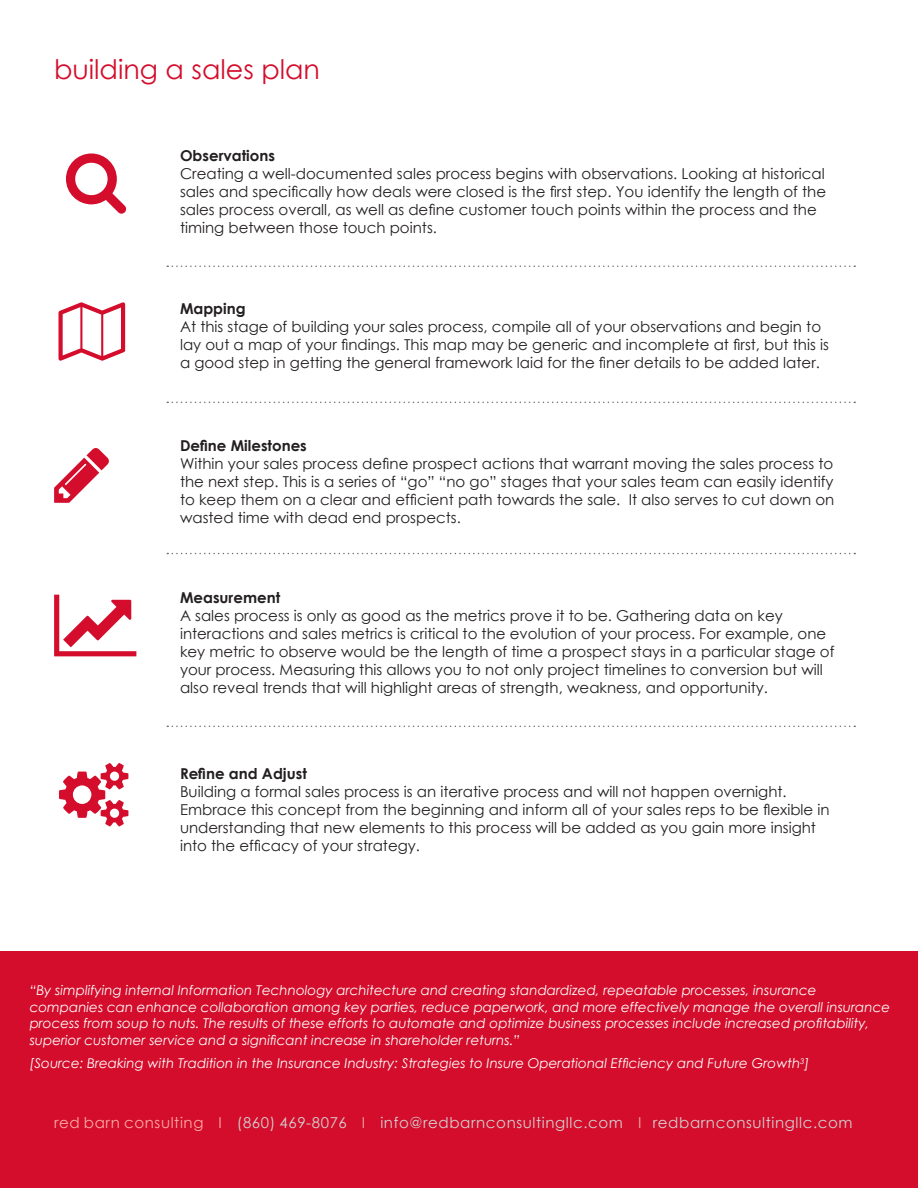
<style>
.page{position:relative;width:918px;height:1188px;background:#fff}
.page>*{position:absolute;margin:0;border:0;box-sizing:border-box;transform-origin:0 0}
.t1{font:27px "Century Gothic";color:#d30d2b}
.t2{font:15px/18px "Century Gothic";color:#231f20}
.t3{font:15px "Century Gothic";letter-spacing:.04em;color:#d2d1d1}
.t4{font:italic 13.5px/16.5px "Century Gothic";color:#fff}
.s1{font-weight:700}
.s2{color:#fcaca4}
</style>
<div class="page">
<svg style="left:167px;top:266px;width:688px;height:1px"></svg>
<svg style="left:167px;top:402px;width:688px;height:1px"></svg>
<svg style="left:167px;top:553px;width:688px;height:1px"></svg>
<svg style="left:167px;top:726px;width:688px;height:1px"></svg>
<div style="left:0;top:951px;width:918px;height:237px;background:#d30d2b"></div>
<p class="t1" style="left:54px;top:50px;width:268px">building a sales plan</p>
<p class="t2" style="left:180px;top:146px;width:648px"><span class="s1">Observations<br></span>Creating a well-documented sales process begins with observations. Looking at historical sales and specifically how deals were closed is the first step. You identify the length of the sales process overall, as well as define customer touch points within the process and the timing between those touch points.</p>
<p class="t2" style="left:180px;top:299px;width:650px"><span class="s1">Mapping<br></span>At this stage of building your sales process, compile all of your observations and begin to lay out a map of your findings. This map may be generic and incomplete at first, but this is a good step in getting the general framework laid for the finer details to be added later.</p>
<p class="t2" style="left:180px;top:437px;width:656px"><span class="s1">Define Milestones<br></span>Within your sales process define prospect actions that warrant moving the sales process to the next step. This is a series of “go” “no go” stages that your sales team can easily identify to keep them on a clear and efficient path towards the sale. It also serves to cut down on wasted time with dead end prospects.</p>
<p class="t2" style="left:180px;top:588px;width:656px"><span class="s1">Measurement<br></span>A sales process is only as good as the metrics prove it to be. Gathering data on key interactions and sales metrics is critical to the evolution of your process. For example, one key metric to observe would be the length of time a prospect stays in a particular stage of your process. Measuring this allows you to not only project timelines to conversion but will also reveal trends that will highlight areas of strength, weakness, and opportunity.</p>
<p class="t2" style="left:180px;top:764px;width:651px"><span class="s1">Refine and Adjust<br></span>Building a formal sales process is an iterative process and will not happen overnight.<br>Embrace this concept from the beginning and inform all of your sales reps to be flexible in understanding that new elements to this process will be added as you gain more insight into the efficacy of your strategy.</p>
<p class="t4" style="left:30px;top:982px;width:862px">“By simplifying internal Information Technology architecture and creating standardized, repeatable processes, insurance companies can enhance collaboration among key parties, reduce paperwork, and more effectively manage the overall insurance process from soup to nuts. The results of these efforts to automate and optimize business processes include increased profitability, superior customer service and a significant increase in shareholder returns.”</p>
<p class="t4" style="left:30px;top:1055px;width:781px">[Source: Breaking with Tradition in the Insurance Industry: Strategies to Insure Operational Efficiency and Future Growth<sup>3</sup>]</p>
<p class="t3" style="left:54px;top:1112px;width:800px"><span class="s2">red barn consulting I</span> (860) 469-8076 <span class="s2">I</span> info@redbarnconsultingllc.com <span class="s2">I</span> redbarnconsultingllc.com</p>
</div>
